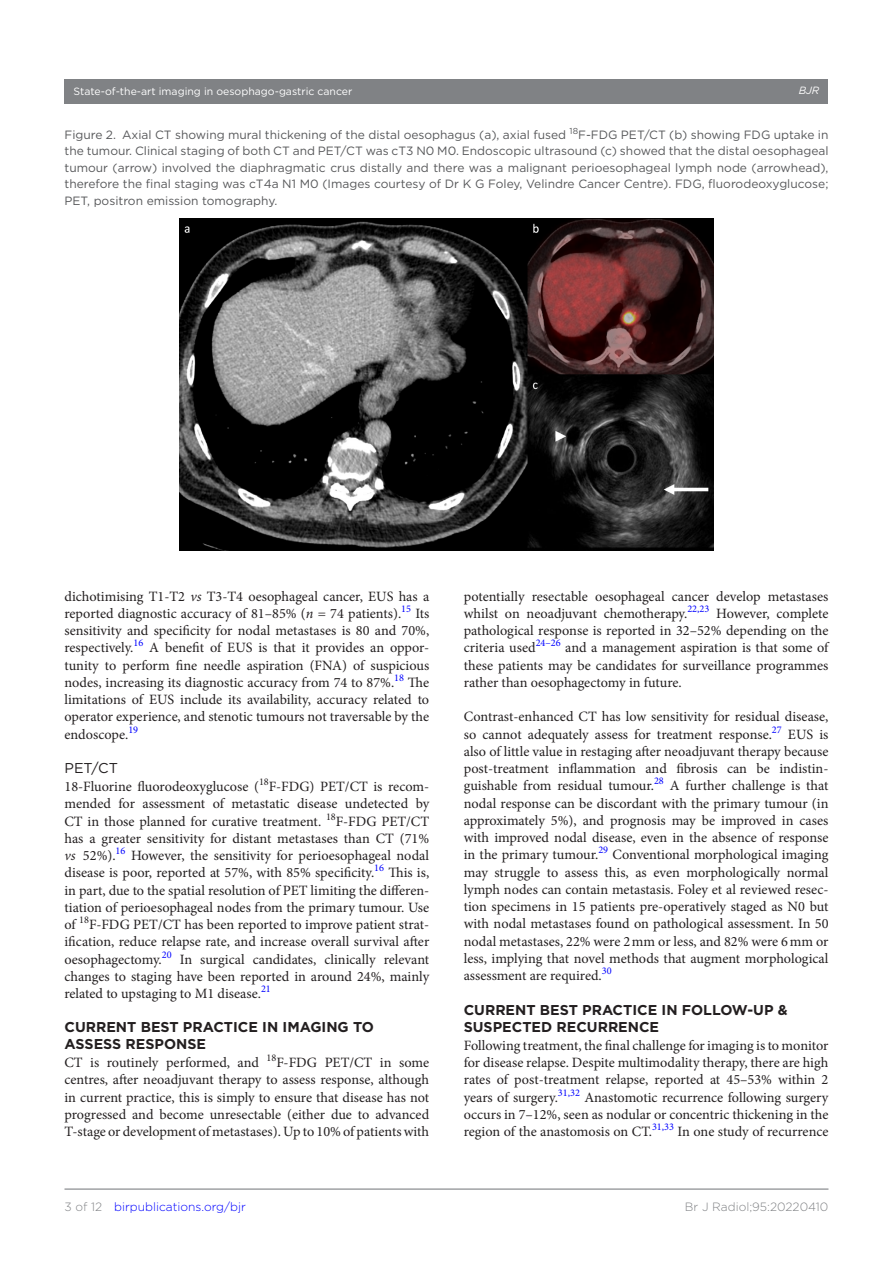
<style>
.page{position:relative;width:893px;height:1263px;background:#fff}
.page>*{position:absolute;margin:0;border:0;box-sizing:border-box;transform-origin:0 0}
.t1{font:14.25px/17.2px "Minion Pro";letter-spacing:-.005em;color:#231f20;text-align:justify}
.t2{font:700 14.25px/17.2px "Gotham";color:#231f20}
.t3{font:14.25px "Gotham";color:#231f20}
.t4{font:12px/16.5px "Gotham";color:#57585a;text-align:justify}
.t5{font:300 12px "Gotham";color:#00f}
.t6{font:300 12px "Gotham";color:#808285}
.t7{font:10.5px "Gotham";color:#fff}
.t8{font:italic 10.5px "Gotham";color:#fff}
.s1{font-style:italic}
.s2{color:#808285}
</style>
<div class="page">
<hr style="left:64px;top:1188px;width:764px;height:2px;background:#808285">
<div style="left:64px;top:79px;width:764px;height:24px;background:#808285"></div>
<img style="left:179px;top:219px;width:535px;height:331px">
<p class="t7" style="left:74px;top:85px;width:280px">State-of-the-art imaging in oesophago-gastric cancer</p>
<p class="t8" style="left:799px;top:85px;width:22px">BJR</p>
<p class="t4" style="left:64px;top:126px;width:766px">Figure 2. Axial CT showing mural thickening of the distal oesophagus (a), axial fused <sup>18</sup>F-FDG PET/CT (b) showing FDG uptake in the tumour. Clinical staging of both CT and PET/CT was cT3 N0 M0. Endoscopic ultrasound (c) showed that the distal oesophageal tumour (arrow) involved the diaphragmatic crus distally and there was a malignant perioesophageal lymph node (arrowhead), therefore the final staging was cT4a N1 M0 (Images courtesy of Dr K G Foley, Velindre Cancer Centre). FDG, fluorodeoxyglucose; PET, positron emission tomography.</p>
<p class="t1" style="left:64px;top:587px;width:366px">dichotimising T1-T2 <span class="s1">vs</span> T3-T4 oesophageal cancer, EUS has a reported diagnostic accuracy of 81–85% (<span class="s1">n</span> = 74 patients).<sup>15</sup> Its sensitivity and specificity for nodal metastases is 80 and 70%, respectively.<sup>16</sup> A benefit of EUS is that it provides an oppor&shy;tunity to perform fine needle aspiration (FNA) of suspicious nodes, increasing its diagnostic accuracy from 74 to 87%.<sup>18</sup> The limitations of EUS include its availability, accuracy related to operator experience, and stenotic tumours not traversable by the endoscope.<sup>19</sup></p>
<p class="t3" style="left:64px;top:759px;width:55px">PET/CT</p>
<p class="t1" style="left:64px;top:778px;width:366px">18-Fluorine fluorodeoxyglucose (<sup>18</sup>F-FDG) PET/CT is recom&shy;mended for assessment of metastatic disease undetected by CT in those planned for curative treatment. <sup>18</sup>F-FDG PET/CT has a greater sensitivity for distant metastases than CT (71% <span class="s1">vs</span> 52%).<sup>16</sup> However, the sensitivity for perioesophageal nodal disease is poor, reported at 57%, with 85% specificity.<sup>16</sup> This is, in part, due to the spatial resolution of PET limiting the differen&shy;tiation of perioesophageal nodes from the primary tumour. Use of <sup>18</sup>F-FDG PET/CT has been reported to improve patient strat&shy;ification, reduce relapse rate, and increase overall survival after oesophagectomy.<sup>20</sup> In surgical candidates, clinically relevant changes to staging have been reported in around 24%, mainly related to upstaging to M1 disease.<sup>21</sup></p>
<p class="t2" style="left:64px;top:1018px;width:311px">CURRENT BEST PRACTICE IN IMAGING TO<br>ASSESS RESPONSE</p>
<p class="t1" style="left:64px;top:1054px;width:366px">CT is routinely performed, and <sup>18</sup>F-FDG PET/CT in some centres, after neoadjuvant therapy to assess response, although in current practice, this is simply to ensure that disease has not progressed and become unresectable (either due to advanced T-stage or development of metastases). Up to 10% of patients with</p>
<p class="t1" style="left:464px;top:587px;width:366px">potentially resectable oesophageal cancer develop metastases whilst on neoadjuvant chemotherapy.<sup>22,23</sup> However, complete pathological response is reported in 32–52% depending on the criteria used<sup>24–26</sup> and a management aspiration is that some of these patients may be candidates for surveillance programmes rather than oesophagectomy in future.</p>
<p class="t1" style="left:464px;top:708px;width:366px">Contrast-enhanced CT has low sensitivity for residual disease, so cannot adequately assess for treatment response.<sup>27</sup> EUS is also of little value in restaging after neoadjuvant therapy because post-treatment inflammation and fibrosis can be indistin&shy;guishable from residual tumour.<sup>28</sup> A further challenge is that nodal response can be discordant with the primary tumour (in approximately 5%), and prognosis may be improved in cases with improved nodal disease, even in the absence of response in the primary tumour.<sup>29</sup> Conventional morphological imaging may struggle to assess this, as even morphologically normal lymph nodes can contain metastasis. Foley et al reviewed resec&shy;tion specimens in 15 patients pre-operatively staged as N0 but with nodal metastases found on pathological assessment. In 50 nodal metastases, 22% were 2mm or less, and 82% were 6mm or less, implying that novel methods that augment morphological assessment are required.<sup>30</sup></p>
<p class="t2" style="left:464px;top:1001px;width:325px">CURRENT BEST PRACTICE IN FOLLOW-UP &amp;<br>SUSPECTED RECURRENCE</p>
<p class="t1" style="left:464px;top:1037px;width:366px">Following treatment, the final challenge for imaging is to monitor for disease relapse. Despite multimodality therapy, there are high rates of post-treatment relapse, reported at 45–53% within 2 years of surgery.<sup>31,32</sup> Anastomotic recurrence following surgery occurs in 7–12%, seen as nodular or concentric thickening in the region of the anastomosis on CT.<sup>31,33</sup> In one study of recurrence</p>
<p class="t5" style="left:64px;top:1199px;width:183px"><span class="s2">3 of 12</span> birpublications.org/bjr</p>
<p class="t6" style="left:685px;top:1199px;width:145px">Br J Radiol;95:20220410</p>
</div>
